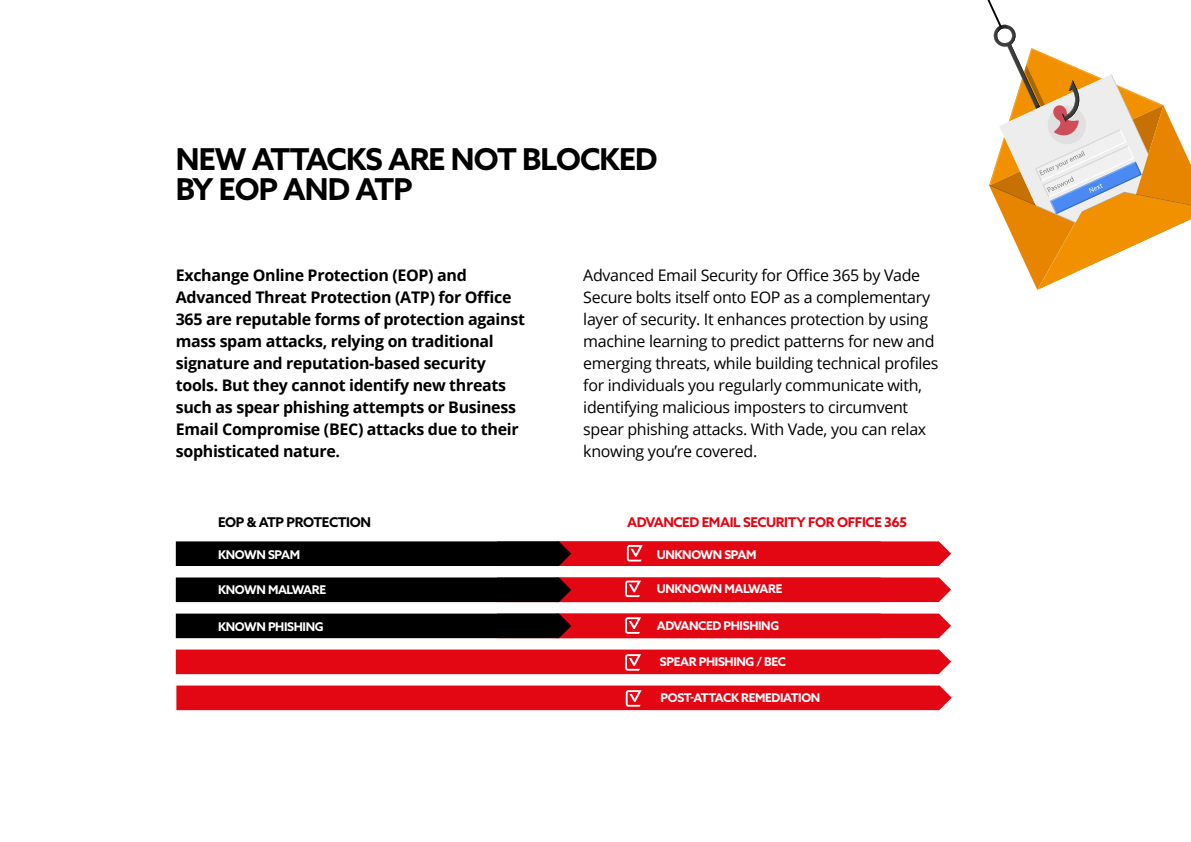
<style>
.page{position:relative;width:1191px;height:842px;background:#fff}
.page>*{position:absolute;margin:0;border:0;box-sizing:border-box;transform-origin:0 0}
.t1{font:700 30.2px/30px "Azo Sans";letter-spacing:-.03em;color:#000}
.t2{font:16px/22px "Open Sans";letter-spacing:-.02em;color:#000}
.t3{font:700 16px/22px "Open Sans";letter-spacing:-.02em;color:#000}
.t4{font:700 13.4px "Azo Sans";letter-spacing:-.03em;color:#e30613}
.t5{font:700 13.4px "Azo Sans";letter-spacing:-.03em;color:#000}
.t6{font:700 12px "Azo Sans";letter-spacing:-.03em;color:#fff}
</style>
<div class="page">
<svg style="left:987px;top:0;width:204px;height:290px"></svg>
<svg style="left:176px;top:541px;width:775px;height:25px;background:#73090f"></svg>
<svg style="left:176px;top:577px;width:775px;height:25px;background:#740a10"></svg>
<svg style="left:176px;top:614px;width:775px;height:24px;background:#71060c"></svg>
<div style="left:176px;top:649px;width:775px;height:25px;background:#e30613"></div>
<div style="left:176px;top:685px;width:775px;height:25px;background:#e30613"></div>
<h1 class="t1" style="left:176px;top:144px;width:483px">NEW ATTACKS ARE NOT BLOCKED<br>BY EOP AND ATP</h1>
<p class="t3" style="left:176px;top:263px;width:351px">Exchange Online Protection (EOP) and Advanced Threat Protection (ATP) for Office 365 are reputable forms of protection against mass spam attacks, relying on traditional signature and reputation-based security tools. But they cannot identify new threats such as spear phishing attempts or Business Email Compromise (BEC) attacks due to their sophisticated nature.</p>
<p class="t2" style="left:583px;top:263px;width:357px">Advanced Email Security for Office 365 by Vade Secure bolts itself onto EOP as a complementary layer of security. It enhances protection by using machine learning to predict patterns for new and emerging threats, while building technical profiles for individuals you regularly communicate with, identifying malicious imposters to circumvent spear phishing attacks. With Vade, you can relax knowing you’re covered.</p>
<p class="t5" style="left:218px;top:513px;width:154px">EOP &amp; ATP PROTECTION</p>
<p class="t4" style="left:627px;top:513px;width:281px">ADVANCED EMAIL SECURITY FOR OFFICE 365</p>
<p class="t6" style="left:218px;top:546px;width:84px">KNOWN SPAM</p>
<p class="t6" style="left:657px;top:546px;width:101px">UNKNOWN SPAM</p>
<p class="t6" style="left:657px;top:581px;width:127px">UNKNOWN MALWARE</p>
<p class="t6" style="left:657px;top:618px;width:124px">ADVANCED PHISHING</p>
<p class="t6" style="left:218px;top:582px;width:109px">KNOWN MALWARE</p>
<p class="t6" style="left:218px;top:619px;width:107px">KNOWN PHISHING</p>
<p class="t6" style="left:660px;top:654px;width:128px">SPEAR PHISHING / BEC</p>
<p class="t6" style="left:660px;top:689px;width:161px">POST-ATTACK REMEDIATION</p>
</div>
